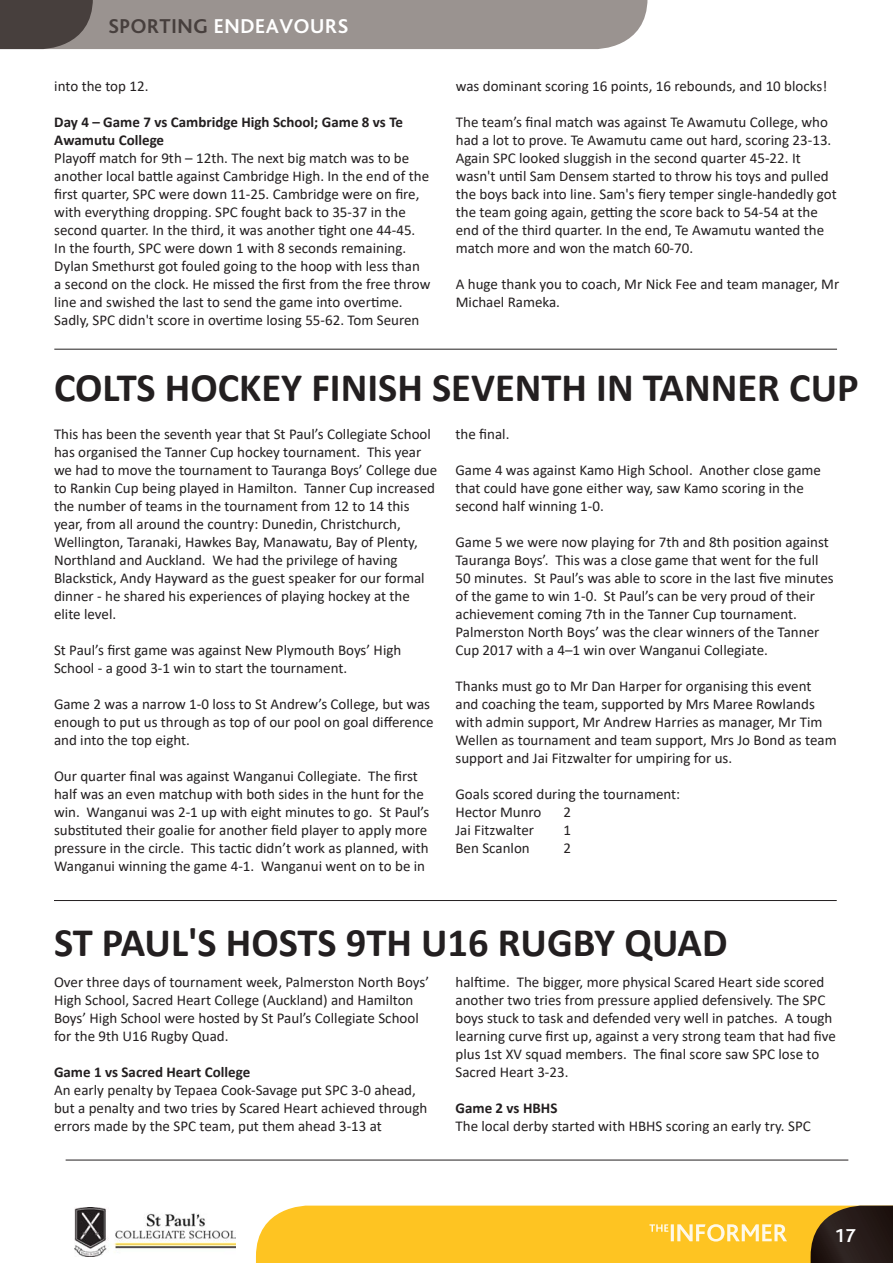
<style>
.page{position:relative;width:893px;height:1263px;background:#fff}
.page>*{position:absolute;margin:0;border:0;box-sizing:border-box;transform-origin:0 0}
.t1{font:700 40.5px "Calibri";color:#231f20}
.t2{font:700 21px "Bliss CE";letter-spacing:.03em;color:#fff}
.t3{font:700 19.5px "Bliss CE";color:#fff}
.t4{font:15px/18px "Calibri";color:#231f20}
.t5{font:700 15px/18px "Calibri";color:#231f20}
.s1{color:#473f3d}
</style>
<div class="page">
<svg style="left:0;top:0;width:647px;height:49px;background:#918a87"></svg>
<img style="left:74px;top:1207px;width:161px;height:49px">
<svg style="left:256px;top:1205px;width:637px;height:58px;background:#e5b32b"></svg>
<hr style="left:66px;top:1160px;width:782px;height:1px;background:#231f20">
<hr style="left:54px;top:349px;width:783px;height:1px;background:#231f20">
<hr style="left:54px;top:900px;width:783px;height:1px;background:#231f20">
<h2 class="t2" style="left:108px;top:15px;width:241px"><span class="s1">SPORTING</span> ENDEAVOURS</h2>
<p class="t4" style="left:54px;top:76px;width:96px">into the top 12.</p>
<p class="t5" style="left:54px;top:113px;width:350px">Day 4 – Game 7 vs Cambridge High School; Game 8 vs Te<br>Awamutu College</p>
<p class="t4" style="left:54px;top:148px;width:378px">Playoff match for 9th – 12th. The next big match was to be another local battle against Cambridge High. In the end of the first quarter, SPC were down 11-25. Cambridge were on fire, with everything dropping. SPC fought back to 35-37 in the second quarter. In the third, it was another tight one 44-45.<br>In the fourth, SPC were down 1 with 8 seconds remaining.<br>Dylan Smethurst got fouled going to the hoop with less than a second on the clock. He missed the first from the free throw line and swished the last to send the game into overtime.<br>Sadly, SPC didn't score in overtime losing 55-62. Tom Seuren</p>
<p class="t4" style="left:456px;top:76px;width:373px">was dominant scoring 16 points, 16 rebounds, and 10 blocks!</p>
<p class="t4" style="left:456px;top:112px;width:382px">The team’s final match was against Te Awamutu College, who had a lot to prove. Te Awamutu came out hard, scoring 23-13.<br>Again SPC looked sluggish in the second quarter 45-22. It wasn't until Sam Densem started to throw his toys and pulled the boys back into line. Sam's fiery temper single-handedly got the team going again, getting the score back to 54-54 at the end of the third quarter. In the end, Te Awamutu wanted the match more and won the match 60-70.</p>
<p class="t4" style="left:456px;top:274px;width:385px">A huge thank you to coach, Mr Nick Fee and team manager, Mr<br>Michael Rameka.</p>
<p class="t1" style="left:54px;top:359px;width:806px">COLTS HOCKEY FINISH SEVENTH IN TANNER CUP</p>
<p class="t4" style="left:54px;top:425px;width:385px">This has been the seventh year that St Paul’s Collegiate School has organised the Tanner Cup hockey tournament. This year we had to move the tournament to Tauranga Boys’ College due to Rankin Cup being played in Hamilton. Tanner Cup increased the number of teams in the tournament from 12 to 14 this year, from all around the country: Dunedin, Christchurch, Wellington, Taranaki, Hawkes Bay, Manawatu, Bay of Plenty, Northland and Auckland. We had the privilege of having Blackstick, Andy Hayward as the guest speaker for our formal dinner - he shared his experiences of playing hockey at the elite level.</p>
<p class="t4" style="left:54px;top:641px;width:349px">St Paul’s first game was against New Plymouth Boys’ High<br>School - a good 3-1 win to start the tournament.</p>
<p class="t4" style="left:54px;top:695px;width:381px">Game 2 was a narrow 1-0 loss to St Andrew’s College, but was enough to put us through as top of our pool on goal difference and into the top eight.</p>
<p class="t4" style="left:54px;top:767px;width:377px">Our quarter final was against Wanganui Collegiate. The first half was an even matchup with both sides in the hunt for the win. Wanganui was 2-1 up with eight minutes to go. St Paul’s substituted their goalie for another field player to apply more pressure in the circle. This tactic didn’t work as planned, with Wanganui winning the game 4-1. Wanganui went on to be in</p>
<p class="t4" style="left:455px;top:425px;width:55px">the final.</p>
<p class="t4" style="left:455px;top:461px;width:367px">Game 4 was against Kamo High School. Another close game that could have gone either way, saw Kamo scoring in the second half winning 1-0.</p>
<p class="t4" style="left:455px;top:533px;width:380px">Game 5 we were now playing for 7th and 8th position against Tauranga Boys’. This was a close game that went for the full 50 minutes. St Paul’s was able to score in the last five minutes of the game to win 1-0. St Paul’s can be very proud of their achievement coming 7th in the Tanner Cup tournament.<br>Palmerston North Boys’ was the clear winners of the Tanner Cup 2017 with a 4–1 win over Wanganui Collegiate.</p>
<p class="t4" style="left:455px;top:677px;width:383px">Thanks must go to Mr Dan Harper for organising this event and coaching the team, supported by Mrs Maree Rowlands with admin support, Mr Andrew Harries as manager, Mr Tim Wellen as tournament and team support, Mrs Jo Bond as team support and Jai Fitzwalter for umpiring for us.</p>
<p class="t4" style="left:455px;top:785px;width:226px">Goals scored during the tournament:</p>
<p class="t4" style="left:455px;top:803px;width:88px">Hector Munro</p>
<p class="t4" style="left:563px;top:803px;width:9px">2</p>
<p class="t4" style="left:455px;top:821px;width:80px">Jai Fitzwalter</p>
<p class="t4" style="left:563px;top:821px;width:9px">1</p>
<p class="t4" style="left:455px;top:839px;width:76px">Ben Scanlon</p>
<p class="t4" style="left:563px;top:839px;width:9px">2</p>
<p class="t1" style="left:54px;top:914px;width:675px">ST PAUL'S HOSTS 9TH U16 RUGBY QUAD</p>
<p class="t4" style="left:54px;top:972px;width:377px">Over three days of tournament week, Palmerston North Boys’ High School, Sacred Heart College (Auckland) and Hamilton Boys’ High School were hosted by St Paul’s Collegiate School for the 9th U16 Rugby Quad.</p>
<p class="t5" style="left:54px;top:1062px;width:198px">Game 1 vs Sacred Heart College</p>
<p class="t4" style="left:54px;top:1080px;width:375px">An early penalty by Tepaea Cook-Savage put SPC 3-0 ahead, but a penalty and two tries by Scared Heart achieved through errors made by the SPC team, put them ahead 3-13 at</p>
<p class="t4" style="left:455px;top:972px;width:382px">halftime. The bigger, more physical Scared Heart side scored another two tries from pressure applied defensively. The SPC boys stuck to task and defended very well in patches. A tough learning curve first up, against a very strong team that had five plus 1st XV squad members. The final score saw SPC lose to Sacred Heart 3-23.</p>
<p class="t5" style="left:455px;top:1098px;width:103px">Game 2 vs HBHS</p>
<p class="t4" style="left:455px;top:1116px;width:357px">The local derby started with HBHS scoring an early try. SPC</p>
<h3 class="t3" style="left:834px;top:1225px;width:23px">17</h3>
</div>
